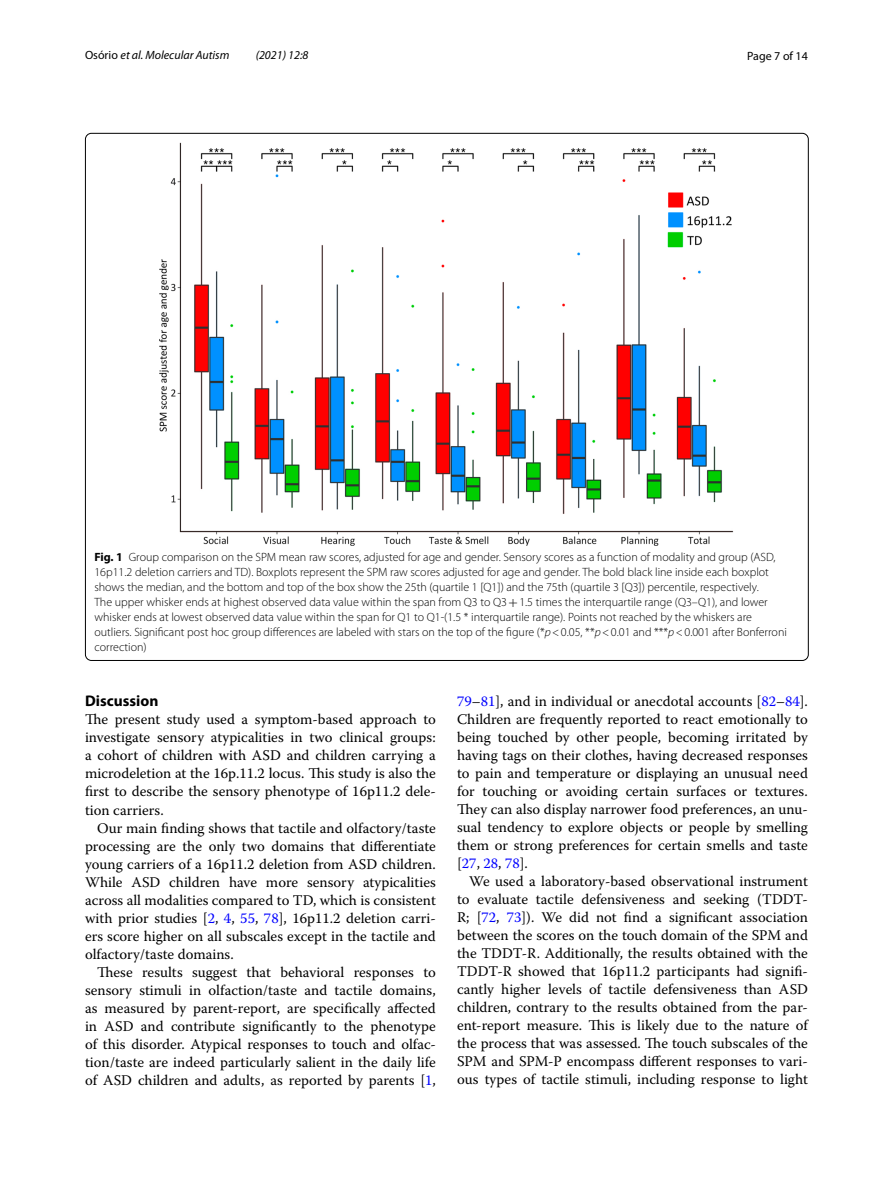
<style>
.page{position:relative;width:893px;height:1187px;background:#fff}
.page>*{position:absolute;margin:0;border:0;box-sizing:border-box;transform-origin:0 0}
.t1{font:700 15.45px "Myriad Pro";color:#000}
.t2{font:14.7px/18px "Warnock Pro";color:#000;text-align:justify}
.t3{font:300 12px/15px "Myriad Pro";color:#000}
.t4{font:italic 12px "Myriad Pro";color:#000}
.t5{font:12px "Myriad Pro";color:#000}
.s1{font-style:normal}
.s2{font-weight:700}
.s3{font-family:"MTSY";font-weight:400}
.s4{font-style:italic}
.s5{color:#00f}
</style>
<div class="page">
<img style="left:160px;top:142px;width:574px;height:403px">
<p class="t4" style="left:85px;top:48px;width:146px"><span class="s1">Osório</span> et al. Molecular Autism</p>
<p class="t4" style="left:256px;top:48px;width:54px">(2021) 12:8</p>
<p class="t5" style="left:747px;top:48px;width:62px">Page 7 of 14</p>
<p class="t3" style="left:94px;top:549px;width:694px"><span class="s2">Fig. 1</span> Group comparison on the SPM mean raw scores, adjusted for age and gender. Sensory scores as a function of modality and group (ASD, 16p11.2 deletion carriers and TD). Boxplots represent the SPM raw scores adjusted for age and gender. The bold black line inside each boxplot shows the median, and the bottom and top of the box show the 25th (quartile 1 [Q1]) and the 75th (quartile 3 [Q3]) percentile, respectively.<br>The upper whisker ends at highest observed data value within the span from Q3 to Q3<span class="s3">+</span>1.5 times the interquartile range (Q3–Q1), and lower whisker ends at lowest observed data value within the span for Q1 to Q1-(1.5 * interquartile range). Points not reached by the whiskers are outliers. Significant post hoc group differences are labeled with stars on the top of the figure (*<span class="s4">p</span>&lt;0.05, **<span class="s4">p</span>&lt;0.01 and ***<span class="s4">p</span>&lt;0.001 after Bonferroni correction)</p>
<p class="t1" style="left:85px;top:691px;width:75px">Discussion</p>
<p class="t2" style="left:85px;top:710px;width:352px">The present study used a symptom-based approach to investigate sensory atypicalities in two clinical groups: a cohort of children with ASD and children carrying a microdeletion at the 16p.11.2 locus. This study is also the first to describe the sensory phenotype of 16p11.2 dele&shy;tion carriers.</p>
<p class="t2" style="left:85px;top:818px;width:352px;text-indent:12px">Our main finding shows that tactile and olfactory/taste processing are the only two domains that differentiate young carriers of a 16p11.2 deletion from ASD children.<br>While ASD children have more sensory atypicalities across all modalities compared to TD, which is consistent with prior studies [<span class="s5">2</span>, <span class="s5">4</span>, <span class="s5">55</span>, <span class="s5">78</span>], 16p11.2 deletion carri&shy;ers score higher on all subscales except in the tactile and olfactory/taste domains.</p>
<p class="t2" style="left:85px;top:962px;width:352px;text-indent:12px">These results suggest that behavioral responses to sensory stimuli in olfaction/taste and tactile domains, as measured by parent-report, are specifically affected in ASD and contribute significantly to the phenotype of this disorder. Atypical responses to touch and olfac&shy;tion/taste are indeed particularly salient in the daily life of ASD children and adults, as reported by parents [<span class="s5">1</span>,</p>
<p class="t2" style="left:457px;top:691px;width:352px"><span class="s5">79</span>–<span class="s5">81</span>], and in individual or anecdotal accounts [<span class="s5">82</span>–<span class="s5">84</span>].<br>Children are frequently reported to react emotionally to being touched by other people, becoming irritated by having tags on their clothes, having decreased responses to pain and temperature or displaying an unusual need for touching or avoiding certain surfaces or textures.<br>They can also display narrower food preferences, an unu&shy;sual tendency to explore objects or people by smelling them or strong preferences for certain smells and taste [<span class="s5">27</span>, <span class="s5">28</span>, <span class="s5">78</span>].</p>
<p class="t2" style="left:457px;top:871px;width:352px;text-indent:12px">We used a laboratory-based observational instrument to evaluate tactile defensiveness and seeking (TDDT-R; [<span class="s5">72</span>, <span class="s5">73</span>]). We did not find a significant association between the scores on the touch domain of the SPM and the TDDT-R. Additionally, the results obtained with the TDDT-R showed that 16p11.2 participants had signifi&shy;cantly higher levels of tactile defensiveness than ASD children, contrary to the results obtained from the par&shy;ent-report measure. This is likely due to the nature of the process that was assessed. The touch subscales of the SPM and SPM-P encompass different responses to vari&shy;ous types of tactile stimuli, including response to light</p>
</div>
